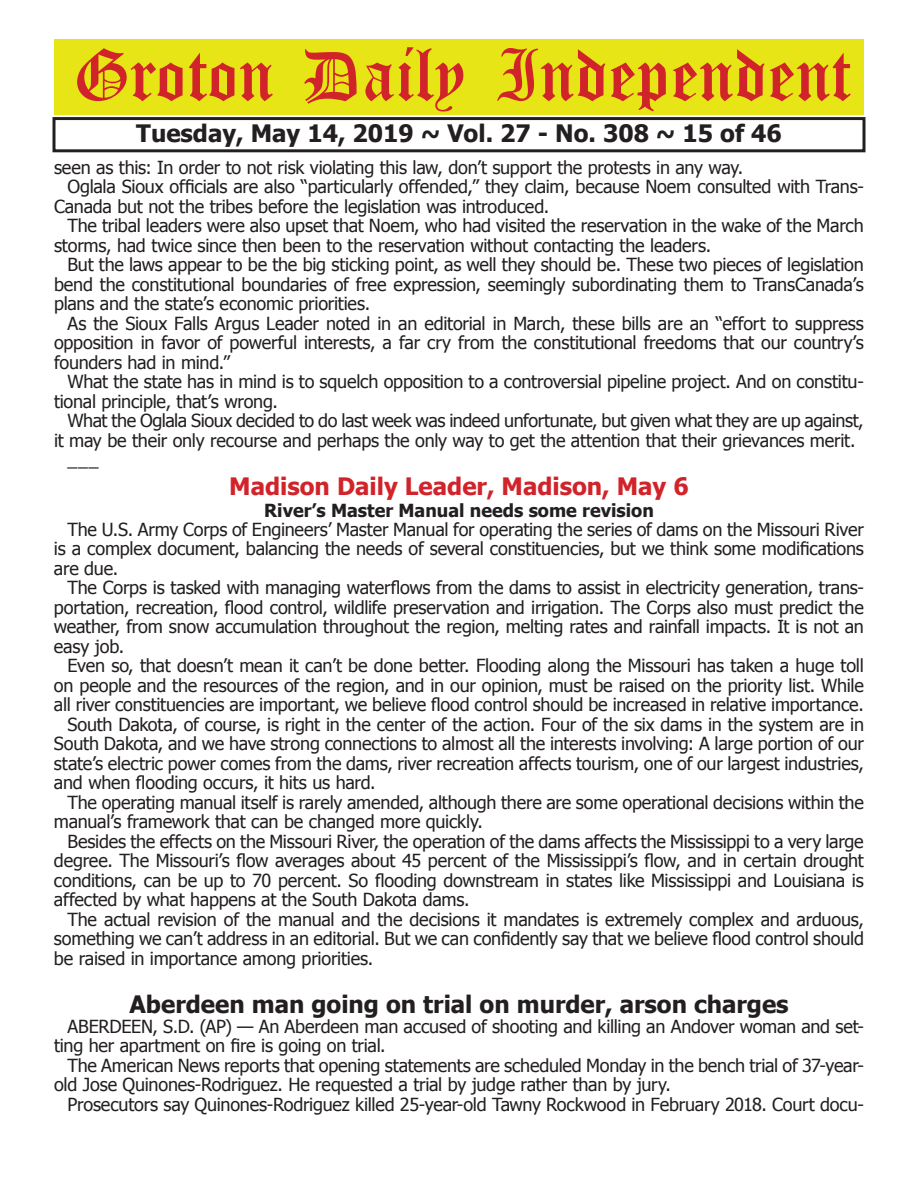
<style>
.page{position:relative;width:918px;height:1188px;background:#fff}
.page>*{position:absolute;margin:0;border:0;box-sizing:border-box;transform-origin:0 0}
.t1{font:54px "Old English Five";color:#d1232a}
.t2{font:700 24px "Tahoma";color:#231f20}
.t3{font:700 24px "Tahoma";color:#d1232a}
.t4{font:18px/19.5px "Tahoma";letter-spacing:-.01em;color:#231f20;text-align:justify}
.t5{font:700 18px "Tahoma";color:#231f20}
</style>
<div class="page">
<div style="left:52px;top:117px;width:814px;height:35px;border:3px solid #231f20"></div>
<div style="left:54px;top:40px;width:810px;height:75px;background:#e7e515"></div>
<h1 class="t1" style="left:73px;top:50px;width:779px">Groton Daily Independent</h1>
<h2 class="t2" style="left:136px;top:116px;width:647px">Tuesday, May 14, 2019 ~ Vol. 27 - No. 308 ~ 15 of 46</h2>
<p class="t4" style="left:54px;top:156px;width:691px">seen as this: In order to not risk violating this law, don’t support the protests in any way.</p>
<p class="t4" style="left:68px;top:176px;width:798px">Oglala Sioux officials are also “particularly offended,” they claim, because Noem consulted with Trans-</p>
<p class="t4" style="left:54px;top:195px;width:497px">Canada but not the tribes before the legislation was introduced.</p>
<p class="t4" style="left:68px;top:215px;width:798px">The tribal leaders were also upset that Noem, who had visited the reservation in the wake of the March</p>
<p class="t4" style="left:54px;top:234px;width:659px">storms, had twice since then been to the reservation without contacting the leaders.</p>
<p class="t4" style="left:68px;top:254px;width:798px">But the laws appear to be the big sticking point, as well they should be. These two pieces of legislation</p>
<p class="t4" style="left:54px;top:273px;width:811px">bend the constitutional boundaries of free expression, seemingly subordinating them to TransCanada’s</p>
<p class="t4" style="left:54px;top:293px;width:318px">plans and the state’s economic priorities.</p>
<p class="t4" style="left:68px;top:312px;width:798px">As the Sioux Falls Argus Leader noted in an editorial in March, these bills are an “effort to suppress</p>
<p class="t4" style="left:54px;top:332px;width:811px">opposition in favor of powerful interests, a far cry from the constitutional freedoms that our country’s</p>
<p class="t4" style="left:54px;top:351px;width:178px">founders had in mind.”</p>
<p class="t4" style="left:68px;top:371px;width:798px">What the state has in mind is to squelch opposition to a controversial pipeline project. And on constitu-</p>
<p class="t4" style="left:54px;top:390px;width:225px">tional principle, that’s wrong.</p>
<p class="t4" style="left:68px;top:410px;width:798px">What the Oglala Sioux decided to do last week was indeed unfortunate, but given what they are up against,</p>
<p class="t4" style="left:54px;top:429px;width:803px">it may be their only recourse and perhaps the only way to get the attention that their grievances merit.</p>
<p class="t4" style="left:68px;top:449px;width:33px">___</p>
<h2 class="t3" style="left:229px;top:469px;width:461px">Madison Daily Leader, Madison, May 6</h2>
<p class="t5" style="left:264px;top:497px;width:391px">River’s Master Manual needs some revision</p>
<p class="t4" style="left:54px;top:519px;width:811px;text-indent:14px">The U.S. Army Corps of Engineers’ Master Manual for operating the series of dams on the Missouri River is a complex document, balancing the needs of several constituencies, but we think some modifications are due.</p>
<p class="t4" style="left:54px;top:577px;width:811px;text-indent:14px">The Corps is tasked with managing waterflows from the dams to assist in electricity generation, trans&shy;portation, recreation, flood control, wildlife preservation and irrigation. The Corps also must predict the weather, from snow accumulation throughout the region, melting rates and rainfall impacts. It is not an easy job.</p>
<p class="t4" style="left:67px;top:655px;width:798px">Even so, that doesn’t mean it can’t be done better. Flooding along the Missouri has taken a huge toll</p>
<p class="t4" style="left:54px;top:675px;width:811px">on people and the resources of the region, and in our opinion, must be raised on the priority list. While</p>
<p class="t4" style="left:54px;top:694px;width:811px">all river constituencies are important, we believe flood control should be increased in relative importance.</p>
<p class="t4" style="left:67px;top:714px;width:798px">South Dakota, of course, is right in the center of the action. Four of the six dams in the system are in</p>
<p class="t4" style="left:54px;top:733px;width:811px">South Dakota, and we have strong connections to almost all the interests involving: A large portion of our</p>
<p class="t4" style="left:54px;top:753px;width:811px">state’s electric power comes from the dams, river recreation affects tourism, one of our largest industries,</p>
<p class="t4" style="left:54px;top:772px;width:323px">and when flooding occurs, it hits us hard.</p>
<p class="t4" style="left:67px;top:792px;width:798px">The operating manual itself is rarely amended, although there are some operational decisions within the</p>
<p class="t4" style="left:54px;top:811px;width:430px">manual’s framework that can be changed more quickly.</p>
<p class="t4" style="left:67px;top:831px;width:798px">Besides the effects on the Missouri River, the operation of the dams affects the Mississippi to a very large</p>
<p class="t4" style="left:54px;top:850px;width:811px">degree. The Missouri’s flow averages about 45 percent of the Mississippi’s flow, and in certain drought</p>
<p class="t4" style="left:54px;top:870px;width:811px">conditions, can be up to 70 percent. So flooding downstream in states like Mississippi and Louisiana is</p>
<p class="t4" style="left:54px;top:889px;width:417px">affected by what happens at the South Dakota dams.</p>
<p class="t4" style="left:67px;top:909px;width:798px">The actual revision of the manual and the decisions it mandates is extremely complex and arduous,</p>
<p class="t4" style="left:54px;top:928px;width:812px">something we can’t address in an editorial. But we can confidently say that we believe flood control should</p>
<p class="t4" style="left:54px;top:948px;width:321px">be raised in importance among priorities.</p>
<h2 class="t2" style="left:129px;top:988px;width:661px">Aberdeen man going on trial on murder, arson charges</h2>
<p class="t4" style="left:54px;top:1016px;width:812px;text-indent:14px">ABERDEEN, S.D. (AP) — An Aberdeen man accused of shooting and killing an Andover woman and set&shy;ting her apartment on fire is going on trial.</p>
<p class="t4" style="left:54px;top:1055px;width:811px;text-indent:14px">The American News reports that opening statements are scheduled Monday in the bench trial of 37-year&shy;old Jose Quinones-Rodriguez. He requested a trial by judge rather than by jury.</p>
<p class="t4" style="left:68px;top:1094px;width:798px">Prosecutors say Quinones-Rodriguez killed 25-year-old Tawny Rockwood in February 2018. Court docu-</p>
</div>
